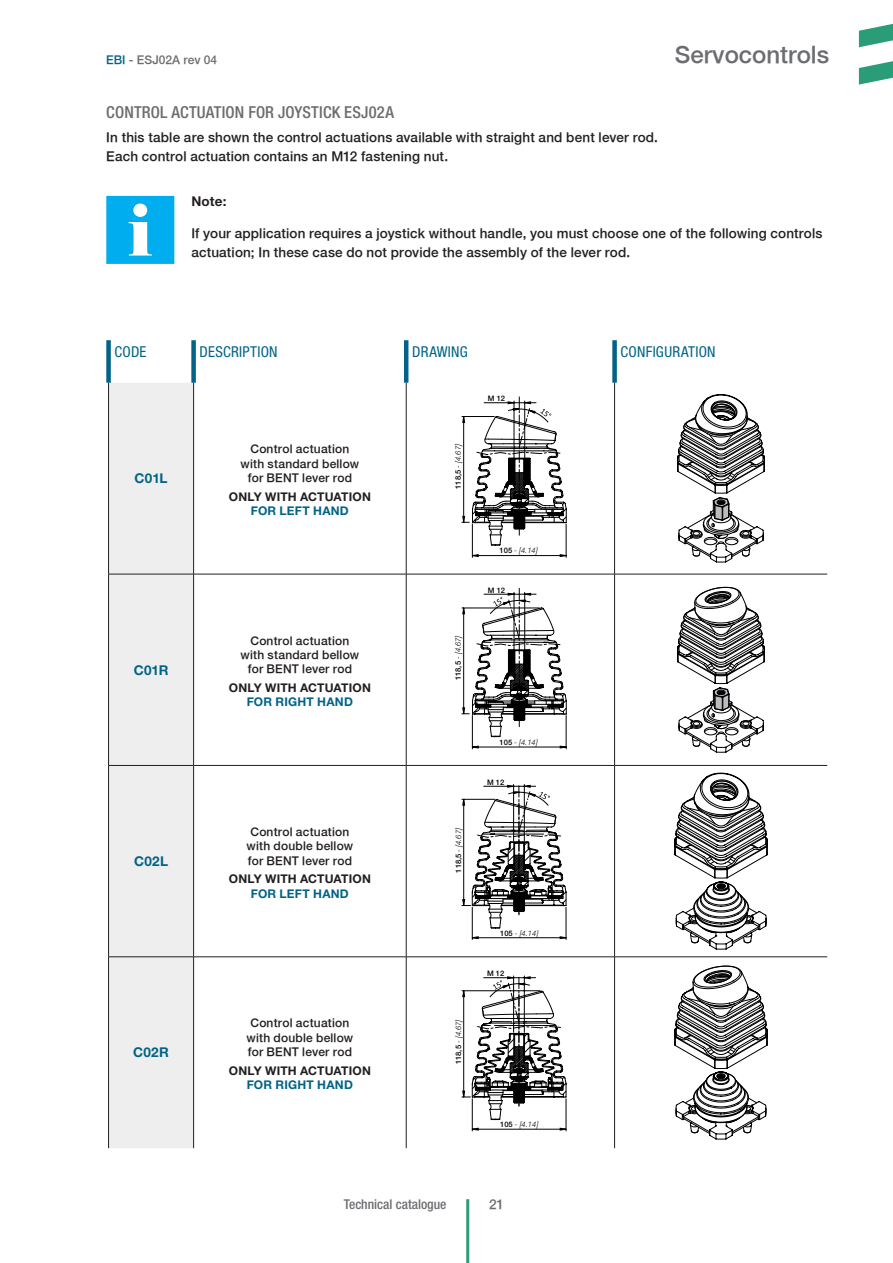
<style>
.page{position:relative;width:893px;height:1263px;background:#fff}
.page>*{position:absolute;margin:0;border:0;box-sizing:border-box;transform-origin:0 0}
.t1{font:500 24px "Helvetica Neue";color:#6c6d70}
.t2{font:500 condensed 16.5px "Helvetica Neue LT Pro";letter-spacing:.01em;color:#6c6d70}
.t3{font:condensed 15px "Helvetica Neue LT Std";letter-spacing:.015em;color:#006387}
.t4{font:500 13.5px/19.5px "Helvetica Neue";letter-spacing:.01em;color:#231f20}
.t5{font:500 condensed 13.5px "Helvetica Neue LT Pro";color:#6c6d70}
.t6{font:700 13.5px "Helvetica Neue LT Std";letter-spacing:.02em;color:#006387}
.t7{font:700 13.5px "Helvetica Neue LT Std";color:#231f20}
.t8{font:500 13.5px "Helvetica Neue";color:#6c6d70}
.t9{font:500 12px "Helvetica Neue";letter-spacing:.015em;color:#231f20}
.t10{font:700 12px "Helvetica Neue LT Std";letter-spacing:.015em;color:#231f20}
.t11{font:700 12px "Helvetica Neue LT Std";letter-spacing:.02em;color:#006387}
.t12{font:500 12px "Helvetica Neue";color:#6c6d70}
.t13{font:italic 7.5px "Helvetica Neue";color:#000001}
.t14{font:500 7.5px "Helvetica Neue";color:#000001}
.s1{color:#006387}
.s2{font-weight:500;font-style:normal}
</style>
<div class="page">
<hr style="left:466px;top:1199px;width:3px;height:64px;background:#2a9c78">
<svg style="left:859px;top:23px;width:34px;height:24px"></svg>
<svg style="left:859px;top:61px;width:34px;height:24px"></svg>
<div style="left:109px;top:383px;width:84px;height:765px;background:#eeeeef"></div>
<hr style="left:404px;top:340px;width:4px;height:43px;background:#006387">
<div style="left:612px;top:340px;width:5px;height:43px;background:#006387"></div>
<div style="left:191px;top:340px;width:5px;height:43px;background:#006387"></div>
<div style="left:106px;top:340px;width:5px;height:43px;background:#006387"></div>
<hr style="left:108px;top:383px;width:1px;height:191px;background:#231f20">
<hr style="left:193px;top:383px;width:1px;height:191px;background:#231f20">
<hr style="left:406px;top:383px;width:1px;height:191px;background:#231f20">
<hr style="left:614px;top:383px;width:1px;height:191px;background:#231f20">
<hr style="left:108px;top:574px;width:1px;height:191px;background:#231f20">
<hr style="left:193px;top:574px;width:1px;height:191px;background:#231f20">
<hr style="left:406px;top:574px;width:1px;height:191px;background:#231f20">
<hr style="left:614px;top:574px;width:1px;height:191px;background:#231f20">
<hr style="left:108px;top:766px;width:1px;height:191px;background:#231f20">
<hr style="left:193px;top:766px;width:1px;height:191px;background:#231f20">
<hr style="left:406px;top:766px;width:1px;height:191px;background:#231f20">
<hr style="left:614px;top:766px;width:1px;height:191px;background:#231f20">
<hr style="left:108px;top:957px;width:1px;height:191px;background:#231f20">
<hr style="left:193px;top:957px;width:1px;height:191px;background:#231f20">
<hr style="left:406px;top:957px;width:1px;height:191px;background:#231f20">
<hr style="left:614px;top:957px;width:1px;height:191px;background:#231f20">
<hr style="left:108px;top:574px;width:86px;height:1px;background:#231f20">
<hr style="left:194px;top:574px;width:212px;height:1px;background:#231f20">
<hr style="left:406px;top:574px;width:209px;height:1px;background:#231f20">
<hr style="left:615px;top:574px;width:212px;height:1px;background:#231f20">
<hr style="left:108px;top:765px;width:86px;height:1px;background:#231f20">
<hr style="left:194px;top:765px;width:212px;height:1px;background:#231f20">
<hr style="left:406px;top:765px;width:209px;height:1px;background:#231f20">
<hr style="left:615px;top:765px;width:212px;height:1px;background:#231f20">
<hr style="left:108px;top:956px;width:86px;height:1px;background:#231f20">
<hr style="left:194px;top:956px;width:212px;height:1px;background:#231f20">
<hr style="left:406px;top:956px;width:209px;height:1px;background:#231f20">
<hr style="left:615px;top:956px;width:212px;height:1px;background:#231f20">
<hr style="left:566px;top:524px;width:1px;height:33px;background:#000001">
<svg style="left:462px;top:396px;width:104px;height:161px"></svg>
<svg style="left:677px;top:394px;width:88px;height:168px"></svg>
<hr style="left:472px;top:715px;width:1px;height:34px;background:#000001">
<hr style="left:566px;top:715px;width:1px;height:34px;background:#000001">
<svg style="left:462px;top:588px;width:104px;height:160px"></svg>
<svg style="left:677px;top:587px;width:88px;height:165px"></svg>
<hr style="left:566px;top:907px;width:1px;height:32px;background:#000001">
<svg style="left:462px;top:784px;width:104px;height:155px"></svg>
<svg style="left:674px;top:773px;width:94px;height:176px"></svg>
<hr style="left:472px;top:1099px;width:1px;height:32px;background:#000001">
<hr style="left:566px;top:1099px;width:1px;height:32px;background:#000001">
<svg style="left:462px;top:975px;width:104px;height:155px"></svg>
<svg style="left:674px;top:966px;width:94px;height:173px"></svg>
<svg style="left:106px;top:196px;width:68px;height:68px;background:#24b9f1"></svg>
<p class="t12" style="left:106px;top:52px;width:112px"><span class="s1">EBI</span> - ESJ02A rev 04</p>
<h1 class="t1" style="left:675px;top:40px;width:156px">Servocontrols</h1>
<p class="t2" style="left:106px;top:102px;width:289px">CONTROL ACTUATION FOR JOYSTICK ESJ02A</p>
<p class="t4" style="left:106px;top:127px;width:553px">In this table are shown the control actuations available with straight and bent lever rod.</p>
<p class="t4" style="left:106px;top:147px;width:343px">Each control actuation contains an M12 fastening nut.</p>
<p class="t7" style="left:191px;top:192px;width:37px">Note:</p>
<p class="t4" style="left:191px;top:223px;width:633px">If your application requires a joystick without handle, you must choose one of the following controls actuation; In these case do not provide the assembly of the lever rod.</p>
<p class="t3" style="left:115px;top:343px;width:34px">CODE</p>
<p class="t3" style="left:200px;top:343px;width:79px">DESCRIPTION</p>
<p class="t3" style="left:412px;top:343px;width:57px">DRAWING</p>
<p class="t3" style="left:621px;top:343px;width:96px">CONFIGURATION</p>
<p class="t6" style="left:135px;top:470px;width:34px">C01L</p>
<p class="t6" style="left:134px;top:661px;width:36px">C01R</p>
<p class="t6" style="left:134px;top:853px;width:36px">C02L</p>
<p class="t6" style="left:133px;top:1044px;width:37px">C02R</p>
<p class="t9" style="left:250px;top:442px;width:100px">Control actuation</p>
<p class="t9" style="left:241px;top:456px;width:120px">with standard bellow</p>
<p class="t9" style="left:248px;top:471px;width:106px">for BENT lever rod</p>
<p class="t10" style="left:229px;top:489px;width:144px">ONLY WITH ACTUATION</p>
<p class="t11" style="left:251px;top:503px;width:99px">FOR LEFT HAND</p>
<p class="t9" style="left:250px;top:633px;width:100px">Control actuation</p>
<p class="t9" style="left:241px;top:647px;width:120px">with standard bellow</p>
<p class="t9" style="left:248px;top:662px;width:106px">for BENT lever rod</p>
<p class="t10" style="left:229px;top:680px;width:144px">ONLY WITH ACTUATION</p>
<p class="t11" style="left:247px;top:695px;width:108px">FOR RIGHT HAND</p>
<p class="t9" style="left:250px;top:824px;width:100px">Control actuation</p>
<p class="t9" style="left:247px;top:839px;width:108px">with double bellow</p>
<p class="t9" style="left:248px;top:853px;width:106px">for BENT lever rod</p>
<p class="t10" style="left:229px;top:872px;width:144px">ONLY WITH ACTUATION</p>
<p class="t11" style="left:251px;top:886px;width:99px">FOR LEFT HAND</p>
<p class="t9" style="left:250px;top:1016px;width:100px">Control actuation</p>
<p class="t9" style="left:247px;top:1030px;width:108px">with double bellow</p>
<p class="t9" style="left:248px;top:1045px;width:106px">for BENT lever rod</p>
<p class="t10" style="left:229px;top:1063px;width:144px">ONLY WITH ACTUATION</p>
<p class="t11" style="left:247px;top:1077px;width:108px">FOR RIGHT HAND</p>
<p class="t13" style="left:454px;top:489px;width:47px;rotate:-90deg"><span class="s2">118,5</span> - [4.67]</p>
<p class="t13" style="left:454px;top:680px;width:47px;rotate:-90deg"><span class="s2">118,5</span> - [4.67]</p>
<p class="t13" style="left:454px;top:873px;width:47px;rotate:-90deg"><span class="s2">118,5</span> - [4.67]</p>
<p class="t13" style="left:454px;top:1064px;width:47px;rotate:-90deg"><span class="s2">118,5</span> - [4.67]</p>
<p class="t14" style="left:488px;top:394px;width:19px">M 12</p>
<p class="t13" style="left:500px;top:546px;width:39px"><span class="s2">105</span> - [4.14]</p>
<p class="t14" style="left:488px;top:586px;width:19px">M 12</p>
<p class="t13" style="left:500px;top:737px;width:39px"><span class="s2">105</span> - [4.14]</p>
<p class="t14" style="left:487px;top:778px;width:19px">M 12</p>
<p class="t13" style="left:500px;top:928px;width:39px"><span class="s2">105</span> - [4.14]</p>
<p class="t14" style="left:487px;top:969px;width:19px">M 12</p>
<p class="t13" style="left:500px;top:1120px;width:39px"><span class="s2">105</span> - [4.14]</p>
<p class="t5" style="left:344px;top:1196px;width:104px">Technical catalogue</p>
<p class="t8" style="left:489px;top:1196px;width:17px">21</p>
</div>
